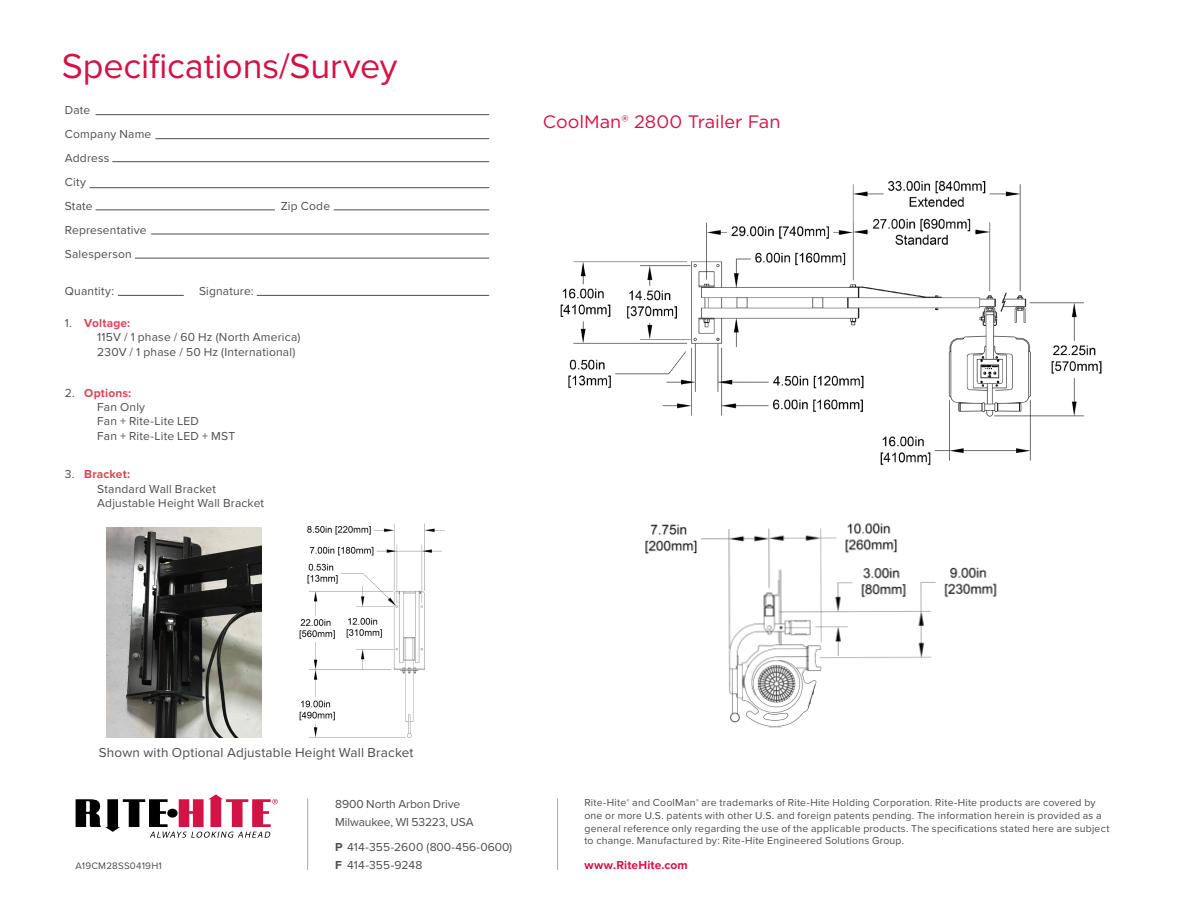
<style>
.page{position:relative;width:1188px;height:918px;background:#fff}
.page>*{position:absolute;margin:0;border:0;box-sizing:border-box;transform-origin:0 0}
.t1{font:36px "Proxima Nova";letter-spacing:-.005em;color:#d31245}
.t2{font:18px "Gotham";color:#d31245}
.t3{font:13.5px "Proxima Nova";letter-spacing:.015em;color:#4d4d4f}
.t4{font:12px/14.4px "Proxima Nova";letter-spacing:.015em;color:#4d4d4f}
.t5{font:12px/18px "Proxima Nova";letter-spacing:-.01em;color:#4d4d4f}
.t6{font:700 12px "Proxima Nova";letter-spacing:.01em;color:#d31245}
.t7{font:10.5px/12.6px "Proxima Nova";letter-spacing:.02em;color:#4d4d4f}
.t8{font:9.75px "Proxima Nova";letter-spacing:.025em;color:#4d4d4f}
.s1{font-weight:700;color:#d94656}
.s2{font-weight:700}
</style>
<div class="page">
<hr style="left:307px;top:798px;width:1px;height:72px;background:#a7a9ac">
<hr style="left:557px;top:798px;width:1px;height:72px;background:#a7a9ac">
<svg style="left:76px;top:794px;width:202px;height:44px"></svg>
<hr style="left:118px;top:295px;width:66px;height:1px;background:#4d4d4f">
<hr style="left:257px;top:295px;width:232px;height:1px;background:#4d4d4f">
<hr style="left:156px;top:138px;width:333px;height:1px;background:#4d4d4f">
<hr style="left:96px;top:114px;width:393px;height:1px;background:#4d4d4f">
<hr style="left:112px;top:161px;width:377px;height:1px;background:#4d4d4f">
<hr style="left:151px;top:234px;width:338px;height:1px;background:#4d4d4f">
<hr style="left:135px;top:258px;width:354px;height:1px;background:#4d4d4f">
<hr style="left:90px;top:187px;width:399px;height:1px;background:#4d4d4f">
<hr style="left:96px;top:209px;width:179px;height:1px;background:#4d4d4f">
<hr style="left:334px;top:209px;width:155px;height:1px;background:#4d4d4f">
<img style="left:107px;top:527px;width:155px;height:211px">
<img style="left:560px;top:180px;width:542px;height:285px">
<img style="left:645px;top:523px;width:352px;height:205px">
<img style="left:299px;top:523px;width:146px;height:215px">
<h1 class="t1" style="left:62px;top:45px;width:337px">Specifications/Survey</h1>
<p class="t4" style="left:65px;top:98px;width:88px;line-height:24px">Date<br>Company Name<br>Address<br>City<br>State</p>
<p class="t4" style="left:65px;top:218px;width:83px;line-height:24px">Representative<br>Salesperson</p>
<p class="t4" style="left:65px;top:284px;width:51px">Quantity:</p>
<p class="t4" style="left:199px;top:284px;width:56px">Signature:</p>
<p class="t4" style="left:281px;top:199px;width:51px">Zip Code</p>
<p class="t4" style="left:97px;top:316px;width:205px;text-indent:-32px">1. <span class="s1">Voltage:<br></span>115V / 1 phase / 60 Hz (North America)<br>230V / 1 phase / 50 Hz (International)</p>
<p class="t4" style="left:97px;top:386px;width:139px;text-indent:-32px">2. <span class="s1">Options:<br></span>Fan Only<br>Fan + Rite-Lite LED<br>Fan + Rite-Lite LED + MST</p>
<p class="t4" style="left:97px;top:467px;width:168px;text-indent:-32px">3. <span class="s1">Bracket:<br></span>Standard Wall Bracket<br>Adjustable Height Wall Bracket</p>
<h2 class="t2" style="left:543px;top:110px;width:239px">CoolMan® 2800 Trailer Fan</h2>
<p class="t3" style="left:99px;top:745px;width:316px">Shown with Optional Adjustable Height Wall Bracket</p>
<p class="t5" style="left:335px;top:795px;width:140px">8900 North Arbon Drive<br>Milwaukee, WI 53223, USA</p>
<p class="t4" style="left:335px;top:840px;width:179px"><span class="s2">P</span> 414-355-2600 (800-456-0600)</p>
<p class="t7" style="left:584px;top:797px;width:527px">Rite-Hite<sup>®</sup> and CoolMan<sup>®</sup> are trademarks of Rite-Hite Holding Corporation. Rite-Hite products are covered by one or more U.S. patents with other U.S. and foreign patents pending. The information herein is provided as a general reference only regarding the use of the applicable products. The specifications stated here are subject to change. Manufactured by: Rite-Hite Engineered Solutions Group.</p>
<p class="t8" style="left:76px;top:860px;width:88px">A19CM28SS0419H1</p>
<p class="t4" style="left:335px;top:858px;width:89px"><span class="s2">F</span> 414-355-9248</p>
<p class="t6" style="left:584px;top:858px;width:105px">www.RiteHite.com</p>
</div>
